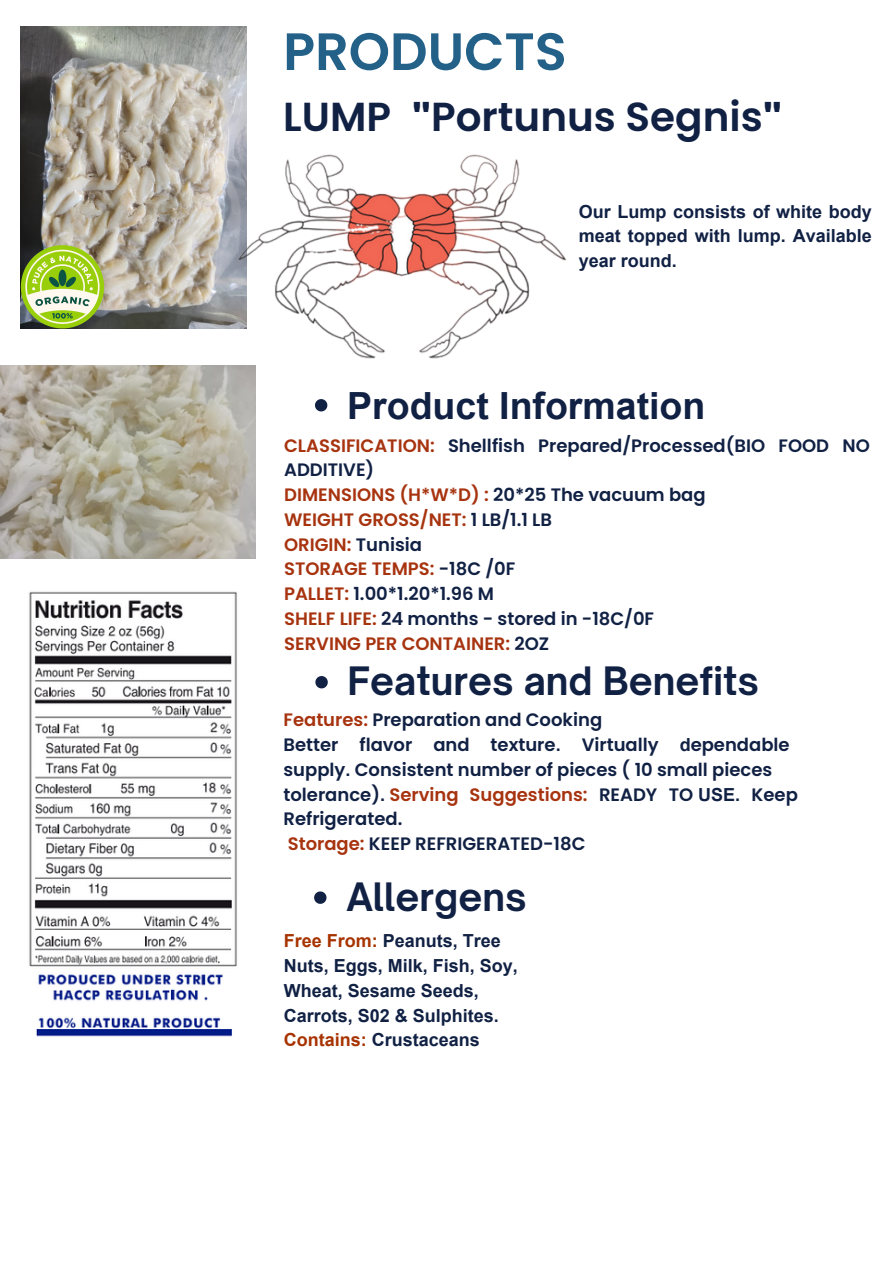
<style>
.page{position:relative;width:893px;height:1264px;background:#fff}
.page>*{position:absolute;margin:0;border:0;box-sizing:border-box;transform-origin:0 0}
.t1{font:600 52.5px "Poppins";color:#246189}
.t2{font:600 40.5px "Poppins";color:#112144}
.t3{font:700 37.5px "Open Sauce One";color:#112144}
.t4{font:700 37.5px "Arial";color:#112144}
.t5{font:600 18px/24.8px "Poppins";color:#112144}
.t6{font:700 18px/24.8px "Arial";color:#112144;text-align:justify}
.s1{font-family:"Arial";font-weight:700}
.s2{color:#a7330f}
.s3{color:#a73300}
</style>
<div class="page">
<img style="left:29px;top:591px;width:208px;height:446px">
<img style="left:21px;top:27px;width:226px;height:301px">
<img style="left:21px;top:245px;width:83px;height:83px">
<img style="left:222px;top:120px;width:345px;height:246px">
<img style="left:0;top:366px;width:255px;height:192px">
<svg style="left:315px;top:399px;width:12px;height:12px"></svg>
<svg style="left:315px;top:676px;width:13px;height:12px"></svg>
<svg style="left:314px;top:891px;width:12px;height:12px"></svg>
<h1 class="t1" style="left:283px;top:15px;width:285px">PRODUCTS</h1>
<h2 class="t2" style="left:283px;top:88px;width:500px">LUMP <span class="s1">"</span>Portunus Segnis<span class="s1">"</span></h2>
<p class="t6" style="left:579px;top:199px;width:294px">Our Lump consists of white body meat topped with lump. Available year round.</p>
<h3 class="t4" style="left:347px;top:381px;width:360px">Product Information</h3>
<p class="t5" style="left:284px;top:433px;width:587px"><span class="s2">CLASSIFICATION:</span> Shellfish Prepared/Processed(BIO FOOD NO<br>ADDITIVE)<br><span class="s2">DIMENSIONS (H*W*D) :</span> 20*25 The vacuum bag<br><span class="s2">WEIGHT GROSS/NET:</span> 1 LB/1.1 LB<br><span class="s2">ORIGIN:</span> Tunisia<br><span class="s2">STORAGE TEMPS:</span> -18C /0F<br><span class="s2">PALLET:</span> 1.00*1.20*1.96 M<br><span class="s2">SHELF LIFE:</span> 24 months - stored in -18C/0F<br><span class="s2">SERVING PER CONTAINER:</span> 2OZ</p>
<h3 class="t3" style="left:347px;top:657px;width:413px">Features and Benefits</h3>
<p class="t5" style="left:283px;top:707px;width:516px"><span class="s2">Features:</span> Preparation and Cooking<br>Better flavor and texture<span class="s1">.</span> Virtually <span class="s1">d</span>ependable supply<span class="s1">.</span> Consistent number of pieces ( 10 small pieces tolerance)<span class="s1">.</span> <span class="s2">Serving Suggestions:</span> READY TO <span class="s1">USE.</span> Keep Refrigerated.<br><span class="s2">Storage:</span> KEEP REFRIGERATED-18C</p>
<h3 class="t3" style="left:346px;top:873px;width:182px">Allergens</h3>
<p class="t6" style="left:284px;top:929px;width:235px;text-align:left"><span class="s3">Free From:</span> Peanuts, Tree<br>Nuts, Eggs, Milk, Fish, Soy,<br>Wheat, Sesame Seeds,<br>Carrots, S02 &amp; Sulphites.<br><span class="s3">Contains:</span> Crustaceans</p>
</div>
